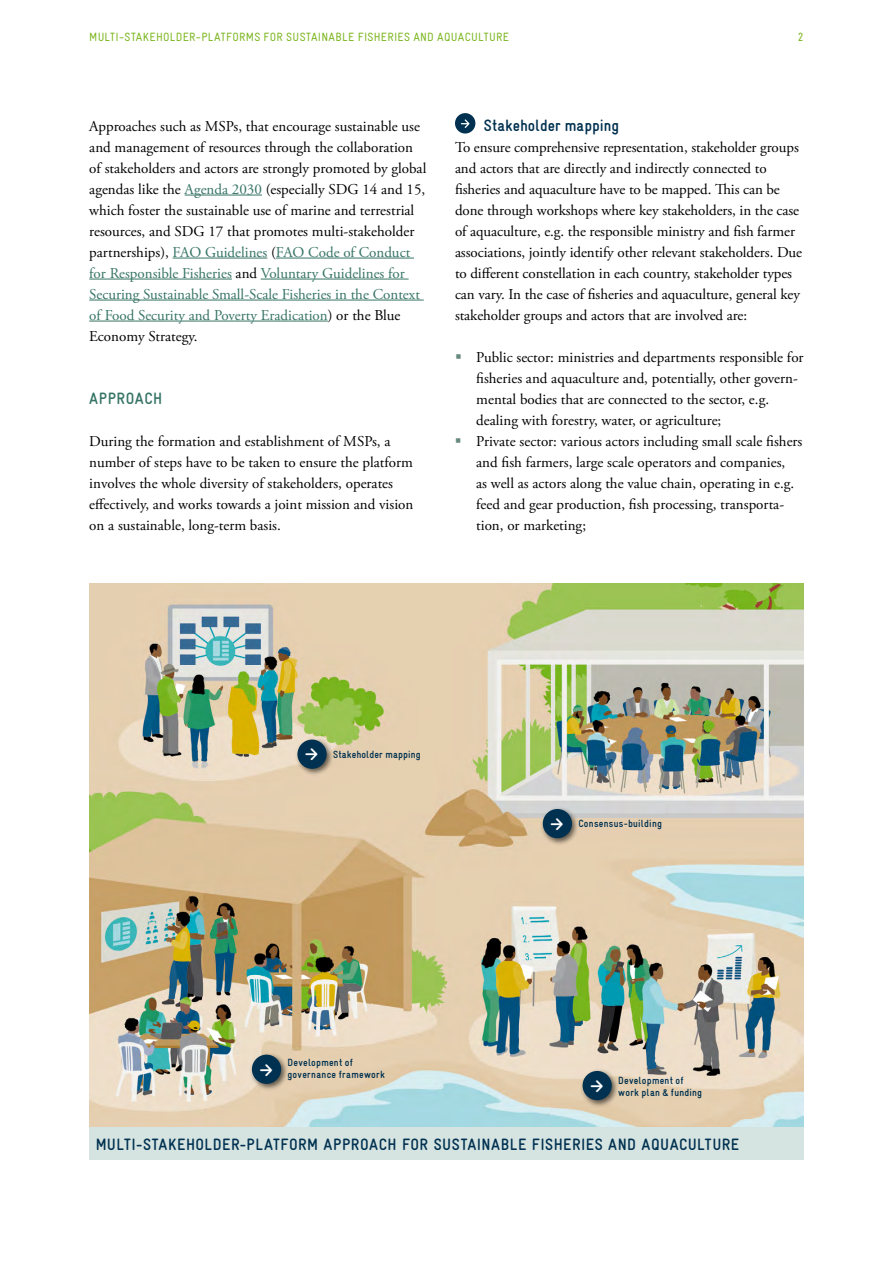
<style>
.page{position:relative;width:893px;height:1263px;background:#fff}
.page>*{position:absolute;margin:0;border:0;box-sizing:border-box;transform-origin:0 0}
.t1{font:700 condensed 16.5px "Gravur";letter-spacing:.025em;color:#003150}
.t2{font:700 condensed 16.5px "Gravur";color:#003150}
.t3{font:700 condensed 16.5px "Gravur";letter-spacing:.035em;color:#367465}
.t4{font:15px/21px "Adobe Garamond Pro";color:#000}
.t5{font:condensed 12px "Gravur";letter-spacing:.025em;color:#7ab51d}
.t6{font:700 condensed 10.5px/12px "Gravur";letter-spacing:.025em;color:#003150}
.s1{color:#367465}
</style>
<div class="page">
<hr style="left:185px;top:195px;width:77px;height:1px;background:#367465">
<hr style="left:173px;top:258px;width:94px;height:1px;background:#367465">
<hr style="left:276px;top:258px;width:138px;height:1px;background:#367465">
<hr style="left:89px;top:279px;width:143px;height:1px;background:#367465">
<hr style="left:261px;top:279px;width:148px;height:1px;background:#367465">
<hr style="left:89px;top:300px;width:335px;height:1px;background:#367465">
<hr style="left:89px;top:321px;width:239px;height:1px;background:#367465">
<svg style="left:455px;top:113px;width:20px;height:21px"></svg>
<img style="left:89px;top:583px;width:715px;height:544px">
<div style="left:294px;top:737px;width:40px;height:39px;background:#000;opacity:.6"></div>
<div style="left:297px;top:740px;width:30px;height:29px;background:#003150;border-radius:50%"></div>
<div style="left:249px;top:1052px;width:39px;height:39px;background:#000;opacity:.6"></div>
<div style="left:252px;top:1055px;width:29px;height:29px;background:#003150;border-radius:50%"></div>
<div style="left:579px;top:1068px;width:40px;height:39px;background:#000;opacity:.6"></div>
<div style="left:583px;top:1071px;width:29px;height:29px;background:#003150;border-radius:50%"></div>
<div style="left:540px;top:806px;width:39px;height:40px;background:#000;opacity:.6"></div>
<div style="left:543px;top:809px;width:29px;height:29px;background:#003150;border-radius:50%"></div>
<div style="left:89px;top:1127px;width:715px;height:33px;background:#d6e4e1"></div>
<p class="t5" style="left:89px;top:31px;width:421px">MULTI-STAKEHOLDER-PLATFORMS FOR SUSTAINABLE FISHERIES AND AQUACULTURE</p>
<p class="t5" style="left:798px;top:31px;width:7px">2</p>
<p class="t4" style="left:89px;top:116px;width:339px">Approaches such as MSPs, that encourage sustainable use and management of resources through the collaboration of stakeholders and actors are strongly promoted by global agendas like the <span class="s1">Agenda 2030</span> (especially SDG 14 and 15, which foster the sustainable use of marine and terrestrial resources, and SDG 17 that promotes multi-stakeholder partnerships), <span class="s1">FAO Guidelines</span> (<span class="s1">FAO Code of Conduct for Responsible Fisheries</span> and <span class="s1">Voluntary Guidelines for Securing Sustainable Small-Scale Fisheries in the Context of Food Security and Poverty Eradication</span>) or the Blue Economy Strategy.</p>
<p class="t3" style="left:89px;top:389px;width:74px">APPROACH</p>
<p class="t4" style="left:89px;top:431px;width:326px">During the formation and establishment of MSPs, a number of steps have to be taken to ensure the platform involves the whole diversity of stakeholders, operates effectively, and works towards a joint mission and vision on a sustainable, long-term basis.</p>
<p class="t2" style="left:484px;top:116px;width:137px">Stakeholder mapping</p>
<p class="t4" style="left:455px;top:137px;width:348px">To ensure comprehensive representation, stakeholder groups and actors that are directly and indirectly connected to fisheries and aquaculture have to be mapped. This can be done through workshops where key stakeholders, in the case of aquaculture, e.g. the responsible ministry and fish farmer associations, jointly identify other relevant stakeholders. Due to different constellation in each country, stakeholder types can vary. In the case of fisheries and aquaculture, general key stakeholder groups and actors that are involved are:</p>
<p class="t4" style="left:476px;top:347px;width:329px">Public sector: ministries and departments responsible for fisheries and aquaculture and, potentially, other govern&shy;mental bodies that are connected to the sector, e.g. dealing with forestry, water, or agriculture;<br>Private sector: various actors including small scale fishers and fish farmers, large scale operators and companies,<br>as well as actors along the value chain, operating in e.g. feed and gear production, fish processing, transporta&shy;tion, or marketing;</p>
<p class="t6" style="left:333px;top:748px;width:89px">Stakeholder mapping</p>
<p class="t6" style="left:578px;top:817px;width:85px">Consensus-building</p>
<p class="t6" style="left:287px;top:1057px;width:99px">Development of governance framework</p>
<p class="t6" style="left:618px;top:1074px;width:85px">Development of work plan &amp; funding</p>
<p class="t1" style="left:96px;top:1135px;width:645px">MULTI-STAKEHOLDER-PLATFORM APPROACH FOR SUSTAINABLE FISHERIES AND AQUACULTURE</p>
</div>
